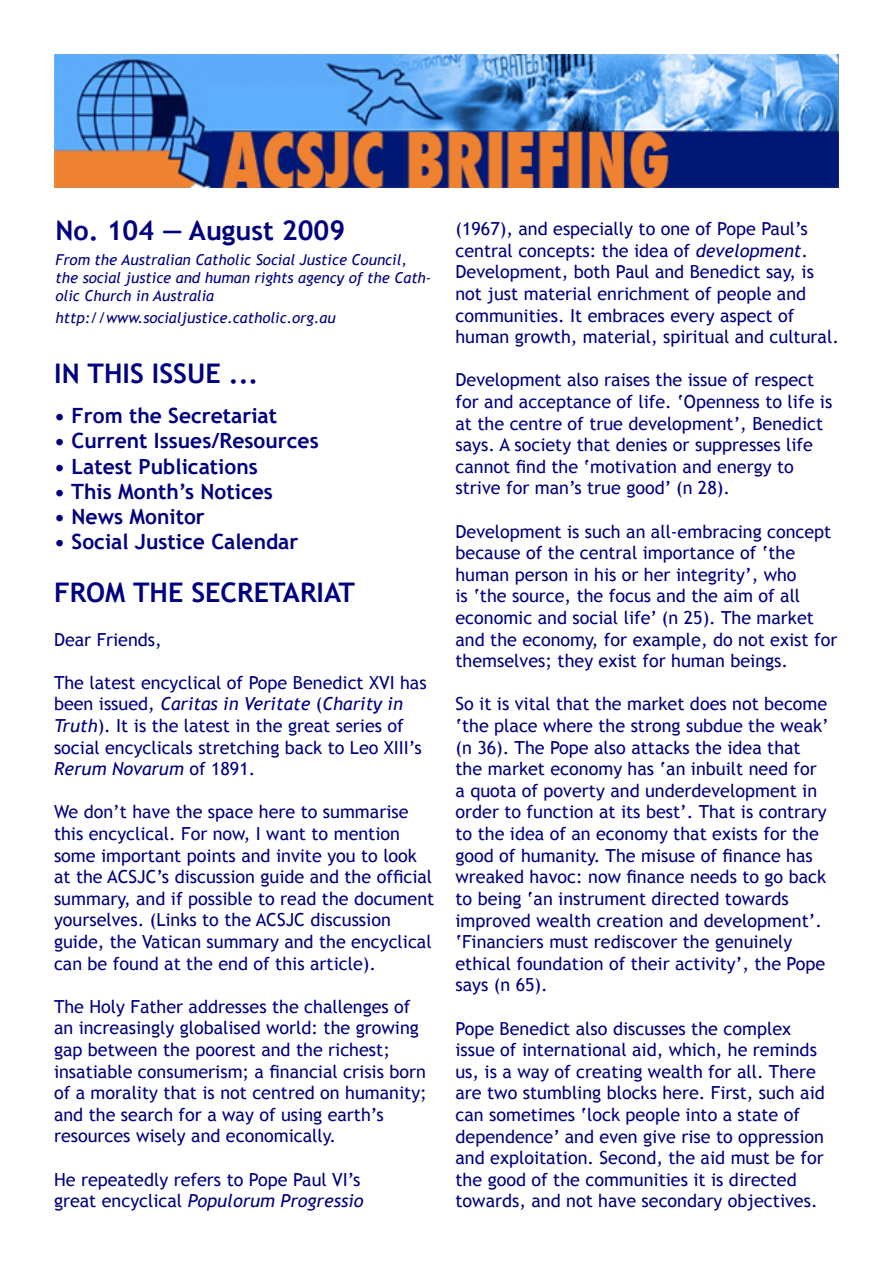
<style>
.page{position:relative;width:893px;height:1263px;background:#fff}
.page>*{position:absolute;margin:0;border:0;box-sizing:border-box;transform-origin:0 0}
.t1{font:700 27px "Trebuchet MS";color:#000080}
.t2{font:700 21px "Trebuchet MS";color:#000080}
.t3{font:18px/21.6px "Trebuchet MS";color:#000080}
.t4{font:italic 15px/18px "Trebuchet MS";color:#000080}
.s1{font-style:italic}
</style>
<div class="page">
<img style="left:54px;top:54px;width:785px;height:133px">
<p class="t1" style="left:56px;top:213px;width:291px">No. 104 — August 2009</p>
<p class="t4" style="left:56px;top:251px;width:377px">From the Australian Catholic Social Justice Council, the social justice and human rights agency of the Cath&shy;olic Church in Australia</p>
<p class="t4" style="left:56px;top:308px;width:282px">http://www.socialjustice.catholic.org.au</p>
<p class="t1" style="left:54px;top:356px;width:206px">IN THIS ISSUE ...</p>
<p class="t2" style="left:54px;top:403px;width:224px">• From the Secretariat</p>
<p class="t2" style="left:54px;top:428px;width:266px">• Current Issues/Resources</p>
<p class="t2" style="left:54px;top:453px;width:205px">• Latest Publications</p>
<p class="t2" style="left:54px;top:478px;width:220px">• This Month’s Notices</p>
<p class="t2" style="left:54px;top:503px;width:152px">• News Monitor</p>
<p class="t2" style="left:54px;top:529px;width:246px">• Social Justice Calendar</p>
<p class="t1" style="left:54px;top:576px;width:303px">FROM THE SECRETARIAT</p>
<p class="t3" style="left:54px;top:629px;width:109px">Dear Friends,</p>
<p class="t3" style="left:54px;top:672px;width:374px">The latest encyclical of Pope Benedict XVI has been issued, <span class="s1">Caritas in Veritate</span> (<span class="s1">Charity in Truth</span>). It is the latest in the great series of social encyclicals stretching back to Leo XIII’s <span class="s1">Rerum Novarum</span> of 1891.</p>
<p class="t3" style="left:54px;top:801px;width:382px">We don’t have the space here to summarise this encyclical. For now, I want to mention some important points and invite you to look at the ACSJC’s discussion guide and the official summary, and if possible to read the document yourselves. (Links to the ACSJC discussion guide, the Vatican summary and the encyclical can be found at the end of this article).</p>
<p class="t3" style="left:54px;top:996px;width:374px">The Holy Father addresses the challenges of an increasingly globalised world: the growing gap between the poorest and the richest; insatiable consumerism; a financial crisis born of a morality that is not centred on humanity; and the search for a way of using earth’s resources wisely and economically.</p>
<p class="t3" style="left:54px;top:1169px;width:311px">He repeatedly refers to Pope Paul VI’s great encyclical <span class="s1">Populorum Progressio</span></p>
<p class="t3" style="left:455px;top:218px;width:385px">(1967), and especially to one of Pope Paul’s central concepts: the idea of <span class="s1">development</span>.<br>Development, both Paul and Benedict say, is not just material enrichment of people and communities. It embraces every aspect of human growth, material, spiritual and cultural.</p>
<p class="t3" style="left:455px;top:369px;width:378px">Development also raises the issue of respect for and acceptance of life. ‘Openness to life is at the centre of true development’, Benedict says. A society that denies or suppresses life cannot find the ‘motivation and energy to strive for man’s true good’ (n 28).</p>
<p class="t3" style="left:455px;top:521px;width:383px">Development is such an all-embracing concept because of the central importance of ‘the human person in his or her integrity’, who<br>is ‘the source, the focus and the aim of all economic and social life’ (n 25). The market and the economy, for example, do not exist for themselves; they exist for human beings.</p>
<p class="t3" style="left:455px;top:693px;width:375px">So it is vital that the market does not become ‘the place where the strong subdue the weak’ (n 36). The Pope also attacks the idea that the market economy has ‘an inbuilt need for a quota of poverty and underdevelopment in order to function at its best’. That is contrary to the idea of an economy that exists for the good of humanity. The misuse of finance has wreaked havoc: now finance needs to go back to being ‘an instrument directed towards improved wealth creation and development’. ‘Financiers must rediscover the genuinely ethical foundation of their activity’, the Pope says (n 65).</p>
<p class="t3" style="left:455px;top:1017px;width:371px">Pope Benedict also discusses the complex issue of international aid, which, he reminds us, is a way of creating wealth for all. There are two stumbling blocks here. First, such aid can sometimes ‘lock people into a state of dependence’ and even give rise to oppression and exploitation. Second, the aid must be for the good of the communities it is directed towards, and not have secondary objectives.</p>
</div>
